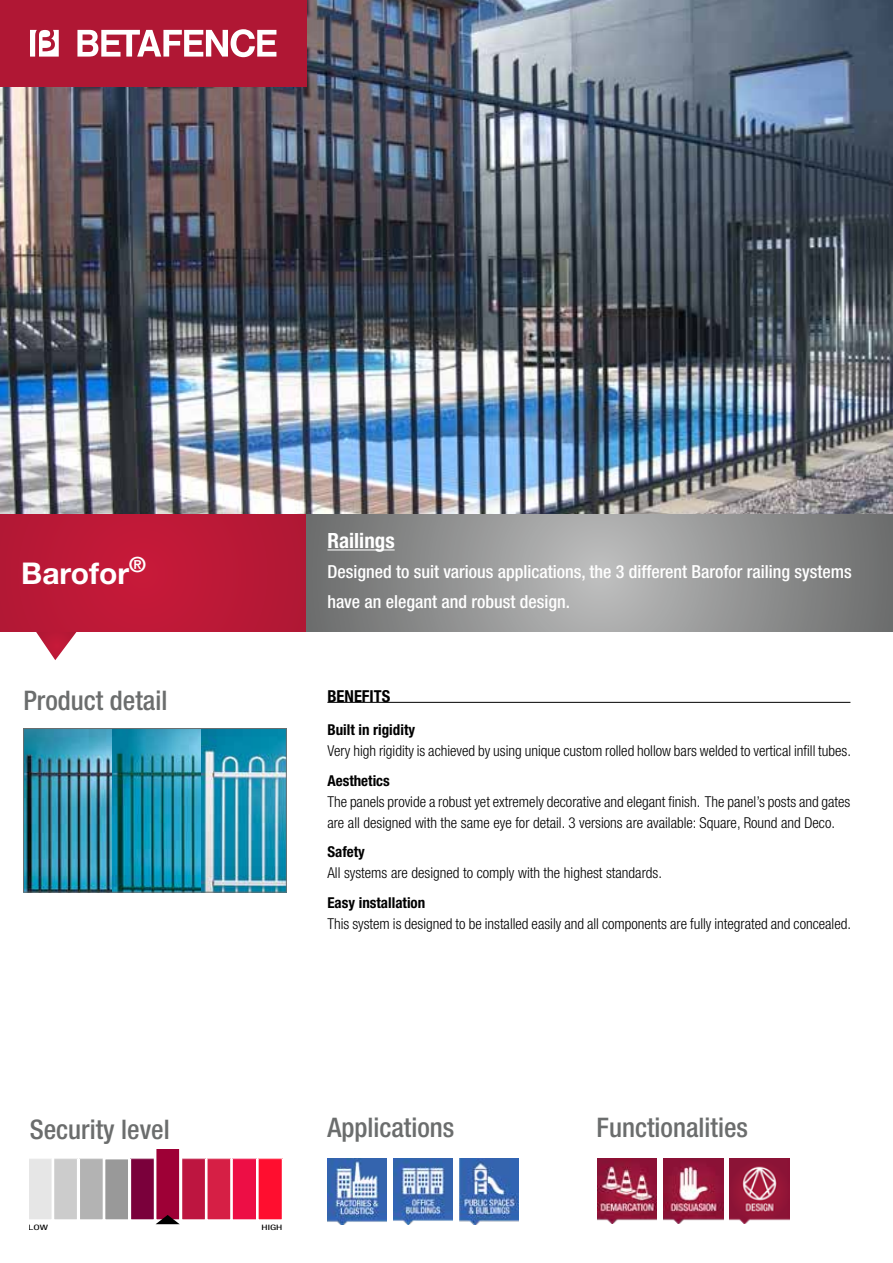
<style>
.page{position:relative;width:893px;height:1263px;background:#fff}
.page>*{position:absolute;margin:0;border:0;box-sizing:border-box;transform-origin:0 0}
.t1{font:700 30px "Helvetica Neue LT Std";color:#fff}
.t2{font:500 condensed 27px "Helvetica Neue LT Std";color:#6b6d6d}
.t3{font:500 condensed 27px "Helvetica Neue";color:#6b6d6d}
.t4{font:700 condensed 21px "Helvetica Neue";color:#fff}
.t5{font:500 condensed 18px/30px "Helvetica Neue";color:#fff}
.t6{font:700 condensed 16.5px "Helvetica Neue LT Std";color:#000}
.t7{font:300 condensed 15px/21px "Helvetica Neue LT Std";color:#000}
.t8{font:700 condensed 15px "Helvetica Neue LT Std";color:#000}
.t9{font:condensed 7.5px "Helvetica Neue LT Std";color:#000;scale:1.53 1}
</style>
<div class="page">
<hr style="left:892px;top:1105px;width:1px;height:158px;background:#c0c0c1">
<img style="left:0;top:0;width:893px;height:514px">
<div style="left:0;top:0;width:306px;height:86px;background:#b01734"></div>
<svg style="left:77px;top:29px;width:199px;height:28px"></svg>
<svg style="left:30px;top:30px;width:29px;height:27px"></svg>
<hr style="left:327px;top:702px;width:523px;height:1px;background:#000">
<img style="left:25px;top:730px;width:88px;height:160px">
<svg style="left:113px;top:730px;width:88px;height:160px;background:#1b8ca6"></svg>
<img style="left:201px;top:730px;width:84px;height:160px">
<div style="left:23px;top:728px;width:264px;height:164px;border:1px solid #6b6d6d"></div>
<svg style="left:35px;top:631px;width:43px;height:29px"></svg>
<div style="left:0;top:514px;width:306px;height:117px;background:#bb1937"></div>
<svg style="left:306px;top:514px;width:587px;height:117px;background:#929392"></svg>
<hr style="left:327px;top:549px;width:68px;height:1px;background:#fff">
<img style="left:393px;top:1159px;width:60px;height:65px">
<img style="left:327px;top:1159px;width:60px;height:66px">
<svg style="left:30px;top:1159px;width:22px;height:60px"></svg>
<div style="left:54px;top:1159px;width:24px;height:61px;background:#ccc"></div>
<div style="left:53px;top:1158px;width:25px;height:62px;border:1px solid #fff"></div>
<div style="left:79px;top:1159px;width:24px;height:61px;background:#b3b3b3"></div>
<div style="left:79px;top:1158px;width:24px;height:62px;border:1px solid #fff"></div>
<div style="left:105px;top:1159px;width:24px;height:61px;background:#999"></div>
<div style="left:105px;top:1159px;width:24px;height:61px;border:1px solid #fff"></div>
<div style="left:131px;top:1159px;width:23px;height:61px;background:#7a003b"></div>
<div style="left:130px;top:1158px;width:25px;height:62px;border:1px solid #fff"></div>
<div style="left:207px;top:1159px;width:24px;height:61px;background:#d61f45"></div>
<div style="left:207px;top:1158px;width:24px;height:62px;border:1px solid #fff"></div>
<div style="left:182px;top:1159px;width:23px;height:61px;background:#bd1540"></div>
<div style="left:181px;top:1158px;width:25px;height:62px;border:1px solid #fff"></div>
<div style="left:232px;top:1159px;width:25px;height:61px;background:#ed0e45"></div>
<div style="left:232px;top:1158px;width:25px;height:62px;border:1px solid #fff"></div>
<div style="left:258px;top:1159px;width:24px;height:61px;background:#ff0e2f"></div>
<div style="left:258px;top:1158px;width:25px;height:62px;border:1px solid #fff"></div>
<svg style="left:156px;top:1149px;width:24px;height:75px;background:#9b1140"></svg>
<img style="left:597px;top:1158px;width:60px;height:65px">
<img style="left:663px;top:1158px;width:60px;height:65px">
<img style="left:459px;top:1159px;width:60px;height:66px">
<img style="left:729px;top:1158px;width:60px;height:65px">
<h1 class="t1" style="left:21px;top:554px;width:126px">Barofor<sup>®</sup></h1>
<h2 class="t3" style="left:23px;top:684px;width:145px">Product detail</h2>
<h3 class="t4" style="left:327px;top:528px;width:69px">Railings</h3>
<p class="t5" style="left:327px;top:556px;width:526px">Designed to suit various applications, the 3 different Barofor railing systems have an elegant and robust design.</p>
<p class="t6" style="left:327px;top:687px;width:64px">BENEFITS</p>
<p class="t8" style="left:327px;top:721px;width:89px">Built in rigidity</p>
<p class="t7" style="left:327px;top:740px;width:525px">Very high rigidity is achieved by using unique custom rolled hollow bars welded to vertical infill tubes.</p>
<p class="t8" style="left:327px;top:771px;width:64px">Aesthetics</p>
<p class="t7" style="left:327px;top:791px;width:525px">The panels provide a robust yet extremely decorative and elegant finish. The panel’s posts and gates are all designed with the same eye for detail. 3 versions are available: Square, Round and Deco.</p>
<p class="t8" style="left:327px;top:843px;width:39px">Safety</p>
<p class="t7" style="left:327px;top:862px;width:336px">All systems are designed to comply with the highest standards.</p>
<p class="t8" style="left:327px;top:893px;width:99px">Easy installation</p>
<p class="t7" style="left:327px;top:913px;width:525px">This system is designed to be installed easily and all components are fully integrated and concealed.</p>
<h2 class="t2" style="left:327px;top:1111px;width:128px">Applications</h2>
<h2 class="t3" style="left:30px;top:1113px;width:141px">Security level</h2>
<h2 class="t2" style="left:597px;top:1111px;width:153px">Functionalities</h2>
<p class="t9" style="left:28px;top:1223px;width:14px">LOW</p>
<p class="t9" style="left:262px;top:1222px;width:15px">HIGH</p>
</div>
